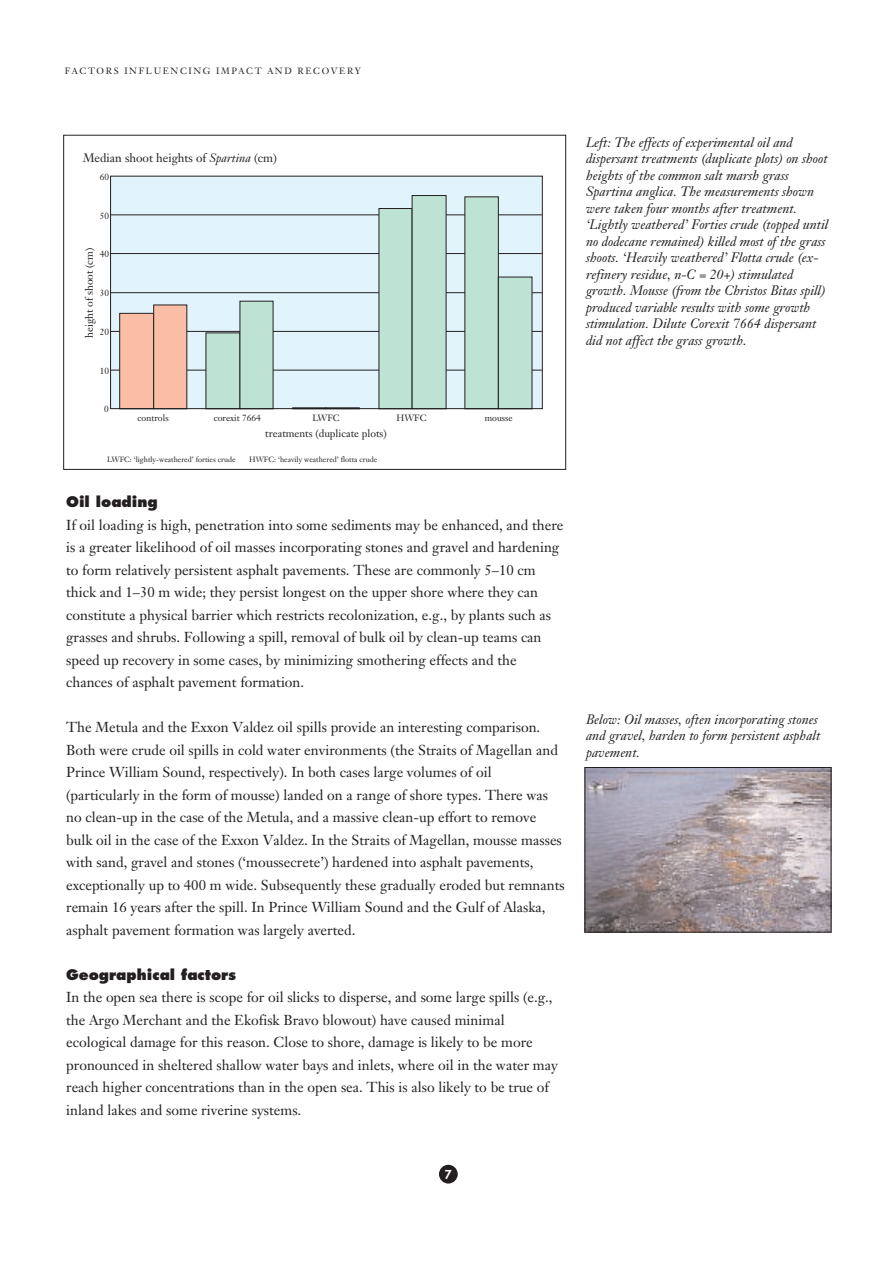
<style>
.page{position:relative;width:893px;height:1263px;background:#fff}
.page>*{position:absolute;margin:0;border:0;box-sizing:border-box;transform-origin:0 0}
.t1{font:14.25px/22.5px "Janson Text";color:#231f20}
.t2{font:800 14.25px "Futura";color:#231f20}
.t3{font:italic 13.5px/16.5px "Janson Text";color:#231f20}
.t4{font:12px "Janson Text";color:#231f20}
.t5{font:800 12px "Futura";color:#fff}
.t6{font:10.5px "Janson Text";color:#231f20}
.t7{font:9px "Janson Text";color:#231f20}
.t8{font:9px "Janson Text";letter-spacing:.18em;color:#231f20}
.t9{font:7.5px "Janson Text";color:#231f20}
.s1{font-style:italic}
</style>
<div class="page">
<div style="left:439px;top:1165px;width:18px;height:19px;background:#231f20;border-radius:50%"></div>
<div style="left:110px;top:176px;width:432px;height:233px;background:#e1f4fc"></div>
<hr style="left:110px;top:215px;width:432px;height:1px;background:#231f20">
<hr style="left:110px;top:253px;width:432px;height:1px;background:#231f20">
<hr style="left:110px;top:292px;width:432px;height:1px;background:#231f20">
<hr style="left:110px;top:331px;width:432px;height:1px;background:#231f20">
<hr style="left:110px;top:370px;width:432px;height:1px;background:#231f20">
<div style="left:119px;top:313px;width:35px;height:96px;background:#fabda6;border:1px solid #231f20"></div>
<div style="left:153px;top:305px;width:34px;height:104px;background:#fabda6;border:1px solid #231f20"></div>
<div style="left:206px;top:333px;width:34px;height:76px;background:#bee2d3;border:1px solid #231f20"></div>
<div style="left:240px;top:301px;width:33px;height:108px;background:#bee2d3"></div>
<div style="left:379px;top:208px;width:33px;height:201px;background:#bee2d3"></div>
<div style="left:412px;top:195px;width:34px;height:214px;background:#bee2d3"></div>
<div style="left:464px;top:197px;width:34px;height:212px;background:#bee2d3"></div>
<div style="left:498px;top:277px;width:34px;height:132px;background:#bee2d3;border:1px solid #231f20"></div>
<div style="left:110px;top:176px;width:432px;height:233px;border:1px solid #231f20"></div>
<img style="left:586px;top:769px;width:243px;height:162px">
<div style="left:584px;top:767px;width:247px;height:166px;border:1px solid #231f20"></div>
<p class="t8" style="left:65px;top:67px;width:298px">FACTORS INFLUENCING IMPACT AND RECOVERY</p>
<p class="t4" style="left:83px;top:153px;width:195px">Median shoot heights of <span class="s1">Spartina</span> (cm)</p>
<p class="t7" style="left:100px;top:173px;width:11px">60</p>
<p class="t7" style="left:100px;top:212px;width:11px">50</p>
<p class="t7" style="left:100px;top:251px;width:11px">40</p>
<p class="t7" style="left:100px;top:289px;width:11px">30</p>
<p class="t7" style="left:100px;top:328px;width:11px">20</p>
<p class="t7" style="left:100px;top:367px;width:11px">10</p>
<p class="t7" style="left:104px;top:406px;width:6px">0</p>
<p class="t6" style="left:85px;top:338px;width:92px;rotate:-90deg">height of shoot (cm)</p>
<p class="t7" style="left:138px;top:414px;width:32px">controls</p>
<p class="t7" style="left:214px;top:414px;width:49px">corexit 7664</p>
<p class="t7" style="left:312px;top:414px;width:29px">LWFC</p>
<p class="t7" style="left:396px;top:414px;width:31px">HWFC</p>
<p class="t7" style="left:485px;top:414px;width:29px">mousse</p>
<p class="t9" style="left:107px;top:456px;width:130px">LWFC: ‘lightly-weathered’ forties crude</p>
<p class="t9" style="left:249px;top:456px;width:130px">HWFC: ‘heavily weathered’ flotta crude</p>
<p class="t6" style="left:265px;top:429px;width:123px">treatments (duplicate plots)</p>
<p class="t2" style="left:66px;top:496px;width:93px">Oil loading</p>
<p class="t1" style="left:66px;top:515px;width:499px">If oil loading is high, penetration into some sediments may be enhanced, and there is a greater likelihood of oil masses incorporating stones and gravel and hardening to form relatively persistent asphalt pavements. These are commonly 5–10 cm thick and 1–30 m wide; they persist longest on the upper shore where they can constitute a physical barrier which restricts recolonization, e.g., by plants such as grasses and shrubs. Following a spill, removal of bulk oil by clean-up teams can speed up recovery in some cases, by minimizing smothering effects and the chances of asphalt pavement formation.</p>
<p class="t1" style="left:66px;top:717px;width:500px">The Metula and the Exxon Valdez oil spills provide an interesting comparison.<br>Both were crude oil spills in cold water environments (the Straits of Magellan and Prince William Sound, respectively). In both cases large volumes of oil (particularly in the form of mousse) landed on a range of shore types. There was no clean-up in the case of the Metula, and a massive clean-up effort to remove bulk oil in the case of the Exxon Valdez. In the Straits of Magellan, mousse masses with sand, gravel and stones (‘moussecrete’) hardened into asphalt pavements, exceptionally up to 400 m wide. Subsequently these gradually eroded but remnants remain 16 years after the spill. In Prince William Sound and the Gulf of Alaska, asphalt pavement formation was largely averted.</p>
<p class="t2" style="left:66px;top:968px;width:171px">Geographical factors</p>
<p class="t1" style="left:66px;top:987px;width:493px">In the open sea there is scope for oil slicks to disperse, and some large spills (e.g., the Argo Merchant and the Ekofisk Bravo blowout) have caused minimal ecological damage for this reason. Close to shore, damage is likely to be more pronounced in sheltered shallow water bays and inlets, where oil in the water may reach higher concentrations than in the open sea. This is also likely to be true of inland lakes and some riverine systems.</p>
<p class="t5" style="left:444px;top:1168px;width:8px">7</p>
<p class="t3" style="left:586px;top:136px;width:244px">Left: The effects of experimental oil and dispersant treatments (duplicate plots) on shoot heights of the common salt marsh grass Spartina anglica. The measurements shown were taken four months after treatment. ‘Lightly weathered’ Forties crude (topped until no dodecane remained) killed most of the grass shoots. ‘Heavily weathered’ Flotta crude (ex&shy;refinery residue, n-C = 20+) stimulated growth. Mousse (from the Christos Bitas spill) produced variable results with some growth stimulation. Dilute Corexit 7664 dispersant did not affect the grass growth.</p>
<p class="t3" style="left:586px;top:712px;width:236px">Below: Oil masses, often incorporating stones and gravel, harden to form persistent asphalt pavement.</p>
</div>
